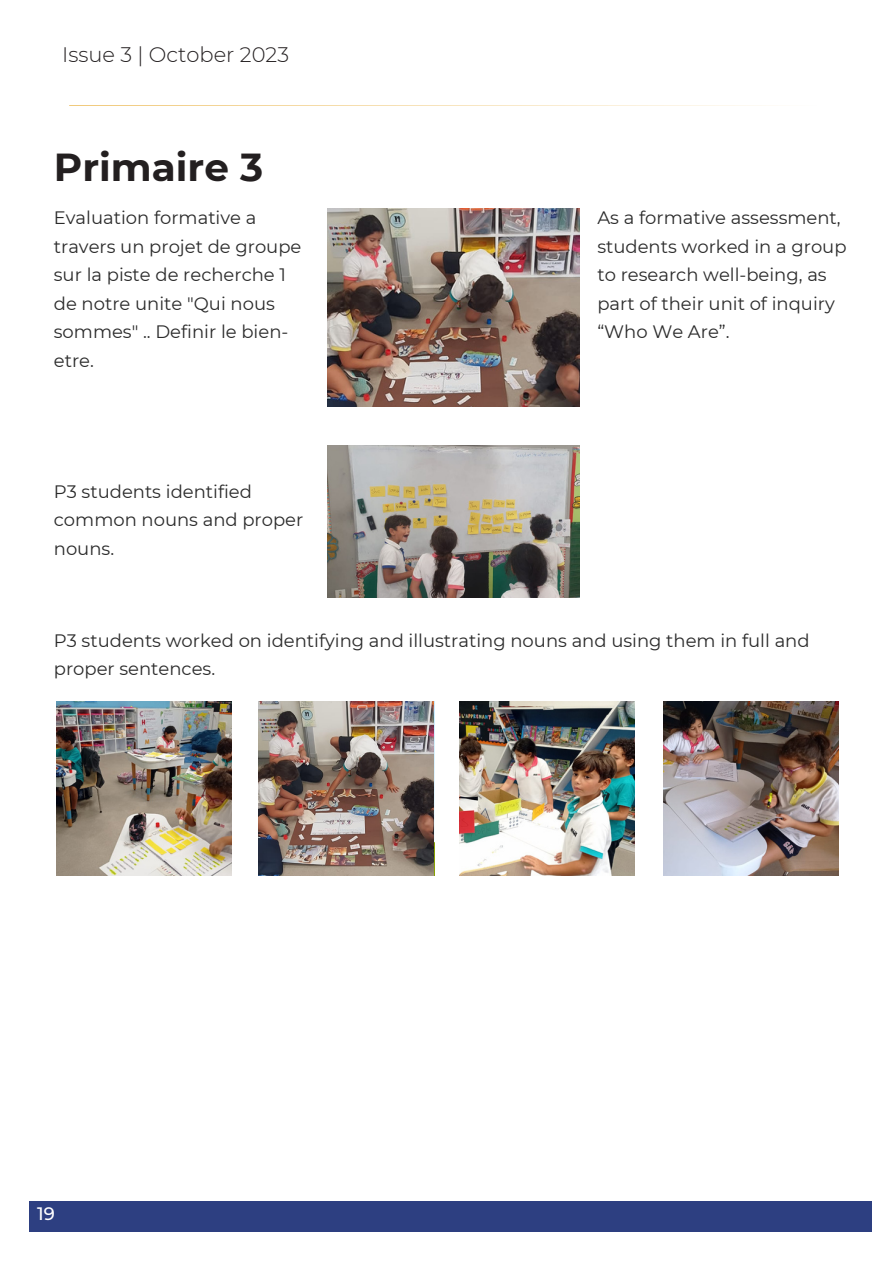
<style>
.page{position:relative;width:893px;height:1264px;background:#fff}
.page>*{position:absolute;margin:0;border:0;box-sizing:border-box;transform-origin:0 0}
.t1{font:700 39px "Montserrat";color:#231f20}
.t2{font:300 21px "Montserrat";color:#231f20}
.t3{font:18px/28.5px "Montserrat";color:#2b2b2b}
.t4{font:500 18px "Montserrat";color:#fff}
</style>
<div class="page">
<svg style="left:69px;top:105px;width:693px;height:1px"></svg>
<div style="left:29px;top:1201px;width:842px;height:31px;background:#2d3f81"></div>
<img style="left:327px;top:209px;width:252px;height:198px">
<img style="left:56px;top:701px;width:175px;height:174px">
<img style="left:663px;top:701px;width:175px;height:174px">
<img style="left:460px;top:701px;width:174px;height:174px">
<img style="left:259px;top:701px;width:174px;height:174px">
<img style="left:327px;top:445px;width:252px;height:153px">
<p class="t2" style="left:62px;top:41px;width:228px">Issue 3 | October 2023</p>
<p class="t1" style="left:54px;top:143px;width:211px">Primaire 3</p>
<p class="t3" style="left:54px;top:203px;width:249px">Evaluation formative a travers un projet de groupe sur la piste de recherche 1 de notre unite "Qui nous sommes" .. Definir le bien&shy;etre.</p>
<p class="t3" style="left:54px;top:477px;width:251px">P3 students identified common nouns and proper nouns.</p>
<p class="t3" style="left:597px;top:203px;width:251px">As a formative assessment, students worked in a group to research well-being, as part of their unit of inquiry “Who We Are”.</p>
<p class="t3" style="left:54px;top:626px;width:757px">P3 students worked on identifying and illustrating nouns and using them in full and proper sentences.</p>
<p class="t4" style="left:37px;top:1202px;width:19px">19</p>
</div>
